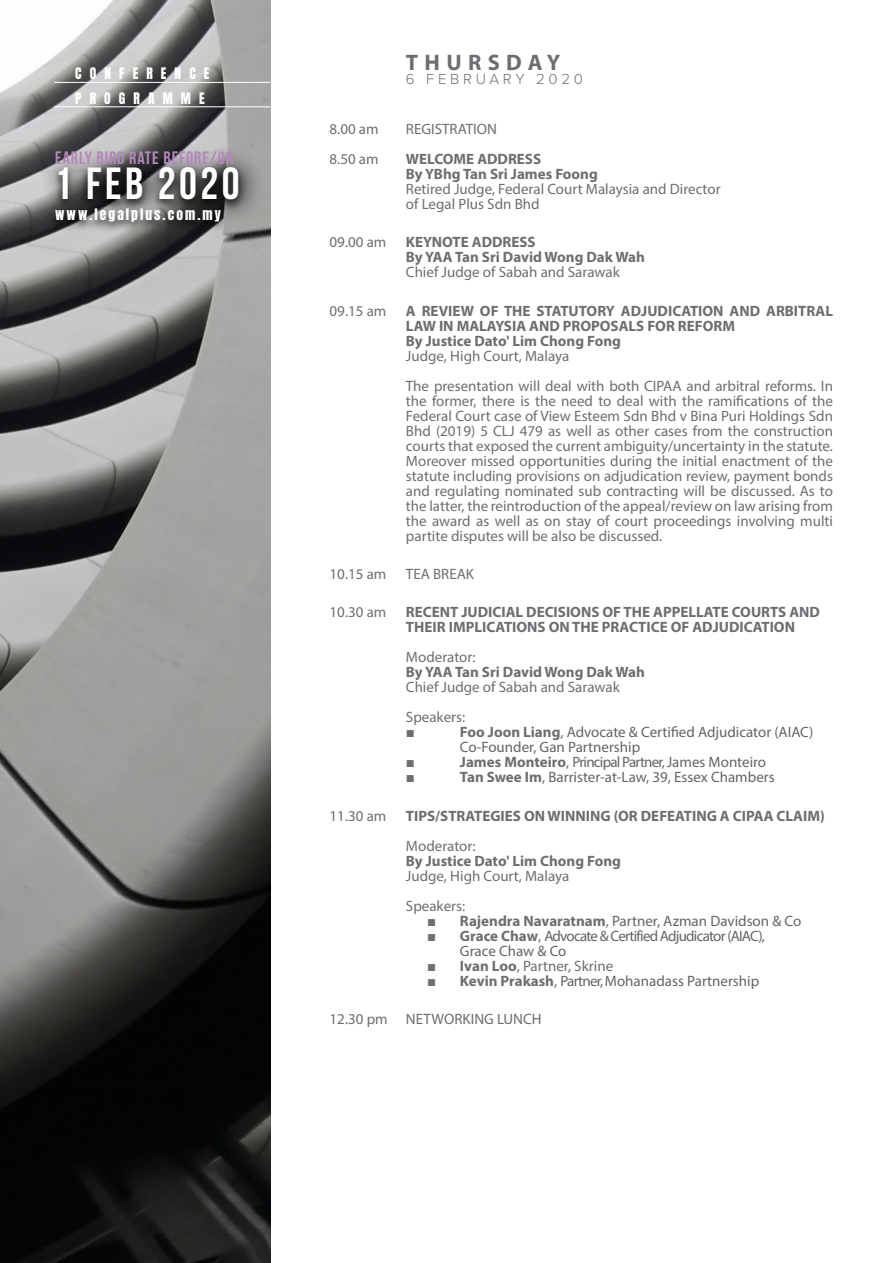
<style>
.page{position:relative;width:893px;height:1263px;background:#fff}
.page>*{position:absolute;margin:0;border:0;box-sizing:border-box;transform-origin:0 0}
.t1{font:45px "Bebas Neue";letter-spacing:.08em;color:#fff}
.t2{font:700 22.5px "Myriad Pro";letter-spacing:.28em;color:#6d6e71}
.t3{font:18px "Bebas Neue";letter-spacing:.05em;color:#b487bd}
.t4{font:15px/15px "Myriad Pro";color:#6d6e71}
.t5{font:700 15px/15px "Myriad Pro";color:#6d6e71}
.t6{font:15px/15px "Myriad Pro";color:#636466}
.t7{font:15px/15px "Myriad Pro";letter-spacing:-.05em;color:#636466}
.t8{font:15px "Myriad Pro";letter-spacing:-.045em;color:#636466}
.t9{font:300 15px "Proxima Nova";letter-spacing:.25em;color:#6d6e71}
.t10{font:15px "Book Antiqua";color:#6d6e71}
.t11{font:13.5px "Anton";letter-spacing:.15em;color:#fff}
.t12{font:13.5px "Anton";letter-spacing:.6em;color:#fff}
.s1{font-weight:700;color:#6d6e71}
.s2{color:#6d6e71}
.s3{font-family:"Book Antiqua";color:#6d6e71}
.s4{font-family:"Book Antiqua"}
.s5{font-weight:700}
</style>
<div class="page">
<img style="left:0;top:0;width:270px;height:1263px">
<hr style="left:54px;top:82px;width:292px;height:1px;background:#fff">
<hr style="left:54px;top:106px;width:292px;height:1px;background:#fff">
<div style="left:40px;top:148px;width:224px;height:78px;background:#000;opacity:.75"></div>
<div style="left:51px;top:164px;width:195px;height:47px;background:#000;opacity:.75"></div>
<div style="left:48px;top:206px;width:180px;height:28px;background:#000;opacity:.75"></div>
<p class="t12" style="left:75px;top:67px;width:136px">CONFERENCE</p>
<p class="t12" style="left:75px;top:92px;width:131px">PROGRAMME</p>
<p class="t3" style="left:55px;top:148px;width:180px">EARLY BIRD RATE BEFORE/ON</p>
<h1 class="t1" style="left:54px;top:159px;width:187px">1 FEB 2020</h1>
<p class="t11" style="left:55px;top:208px;width:167px">www.legalplus.com.my</p>
<h2 class="t2" style="left:406px;top:48px;width:156px">THURSDAY</h2>
<p class="t9" style="left:406px;top:68px;width:179px">6 FEBRUARY 2020</p>
<p class="t4" style="left:330px;top:121px;width:51px">8.00 am</p>
<p class="t4" style="left:406px;top:121px;width:92px">REGISTRATION</p>
<p class="t4" style="left:330px;top:151px;width:51px">8.50 am</p>
<p class="t5" style="left:406px;top:151px;width:193px">WELCOME ADDRESS<br>By YBhg Tan Sri James Foong</p>
<p class="t4" style="left:406px;top:181px;width:316px">Retired Judge, Federal Court Malaysia and Director of Legal Plus Sdn Bhd</p>
<p class="t4" style="left:330px;top:235px;width:58px">09.00 am</p>
<p class="t5" style="left:406px;top:234px;width:240px">KEYNOTE ADDRESS<br>By YAA Tan Sri David Wong Dak Wah</p>
<p class="t4" style="left:406px;top:265px;width:215px">Chief Judge of Sabah and Sarawak</p>
<p class="t4" style="left:330px;top:303px;width:58px">09.15 am</p>
<p class="t5" style="left:406px;top:303px;width:429px">A REVIEW OF THE STATUTORY ADJUDICATION AND ARBITRAL<br>LAW IN MALAYSIA AND PROPOSALS FOR REFORM<br>By Justice Dato' Lim Chong Fong</p>
<p class="t4" style="left:406px;top:340px;width:429px;line-height:30px">Judge, High Court, Malaya<br>The presentation will deal with both CIPAA and arbitral reforms. In</p>
<p class="t4" style="left:406px;top:393px;width:429px;text-align:justify">the former, there is the need to deal with the ramifications of the Federal Court case of View Esteem Sdn Bhd v Bina Puri Holdings Sdn Bhd (2019) 5 CLJ 479 as well as other cases from the construction courts that exposed the current ambiguity/uncertainty in the statute.<br>Moreover missed opportunities during the initial enactment of the statute including provisions on adjudication review, payment bonds and regulating nominated sub contracting will be discussed. As to the latter, the reintroduction of the appeal/review on law arising from the award as well as on stay of court proceedings involving multi partite disputes will be also be discussed.</p>
<p class="t4" style="left:330px;top:566px;width:58px">10.15 am</p>
<p class="t4" style="left:406px;top:566px;width:70px">TEA BREAK</p>
<p class="t4" style="left:330px;top:604px;width:58px">10.30 am</p>
<p class="t5" style="left:406px;top:604px;width:415px">RECENT JUDICIAL DECISIONS OF THE APPELLATE COURTS AND<br>THEIR IMPLICATIONS ON THE PRACTICE OF ADJUDICATION</p>
<p class="t4" style="left:406px;top:649px;width:71px">Moderator:</p>
<p class="t5" style="left:406px;top:664px;width:240px">By YAA Tan Sri David Wong Dak Wah</p>
<p class="t4" style="left:406px;top:672px;width:215px;line-height:30px">Chief Judge of Sabah and Sarawak<br>Speakers:</p>
<p class="t10" style="left:406px;top:722px;width:11px">■</p>
<p class="t6" style="left:460px;top:724px;width:355px"><span class="s1">Foo Joon Liang</span><span class="s2">,</span> Advocate &amp; Certified Adjudicator (AIAC)<br>Co-Founder, Gan Partnership</p>
<p class="t10" style="left:406px;top:752px;width:11px">■</p>
<p class="t8" style="left:460px;top:753px;width:308px"><span class="s1">James Monteiro</span><span class="s2">,</span> Principal Partner, James Monteiro</p>
<p class="t10" style="left:406px;top:767px;width:11px">■</p>
<p class="t6" style="left:460px;top:769px;width:316px"><span class="s1">Tan Swee Im</span><span class="s2">,</span> Barrister-at-Law, 39, Essex Chambers</p>
<p class="t4" style="left:330px;top:808px;width:58px">11.30 am</p>
<p class="t5" style="left:406px;top:807px;width:420px">TIPS/STRATEGIES ON WINNING (OR DEFEATING A CIPAA CLAIM)</p>
<p class="t4" style="left:406px;top:838px;width:71px">Moderator:</p>
<p class="t5" style="left:406px;top:852px;width:216px">By Justice Dato' Lim Chong Fong</p>
<p class="t4" style="left:406px;top:860px;width:165px;line-height:30px">Judge, High Court, Malaya<br>Speakers:</p>
<p class="t6" style="left:427px;top:913px;width:376px"><span class="s3">■</span> <span class="s1">Rajendra Navaratnam</span><span class="s2">,</span> Partner, Azman Davidson &amp; Co</p>
<p class="t7" style="left:460px;top:928px;width:306px;text-indent:-33px"><span class="s3">■</span> <span class="s1">Grace Chaw</span><span class="s2">,</span> Advocate &amp; Certified Adjudicator (AIAC),<br>Grace Chaw &amp; Co</p>
<p class="t4" style="left:427px;top:958px;width:188px"><span class="s4">■</span> <span class="s5">Ivan Loo</span>, Partner, Skrine</p>
<p class="t6" style="left:427px;top:973px;width:334px"><span class="s3">■</span> <span class="s1">Kevin Prakash</span><span class="s2">,</span> Partner, Mohanadass Partnership</p>
<p class="t4" style="left:330px;top:1011px;width:214px">12.30 pm NETWORKING LUNCH</p>
</div>
